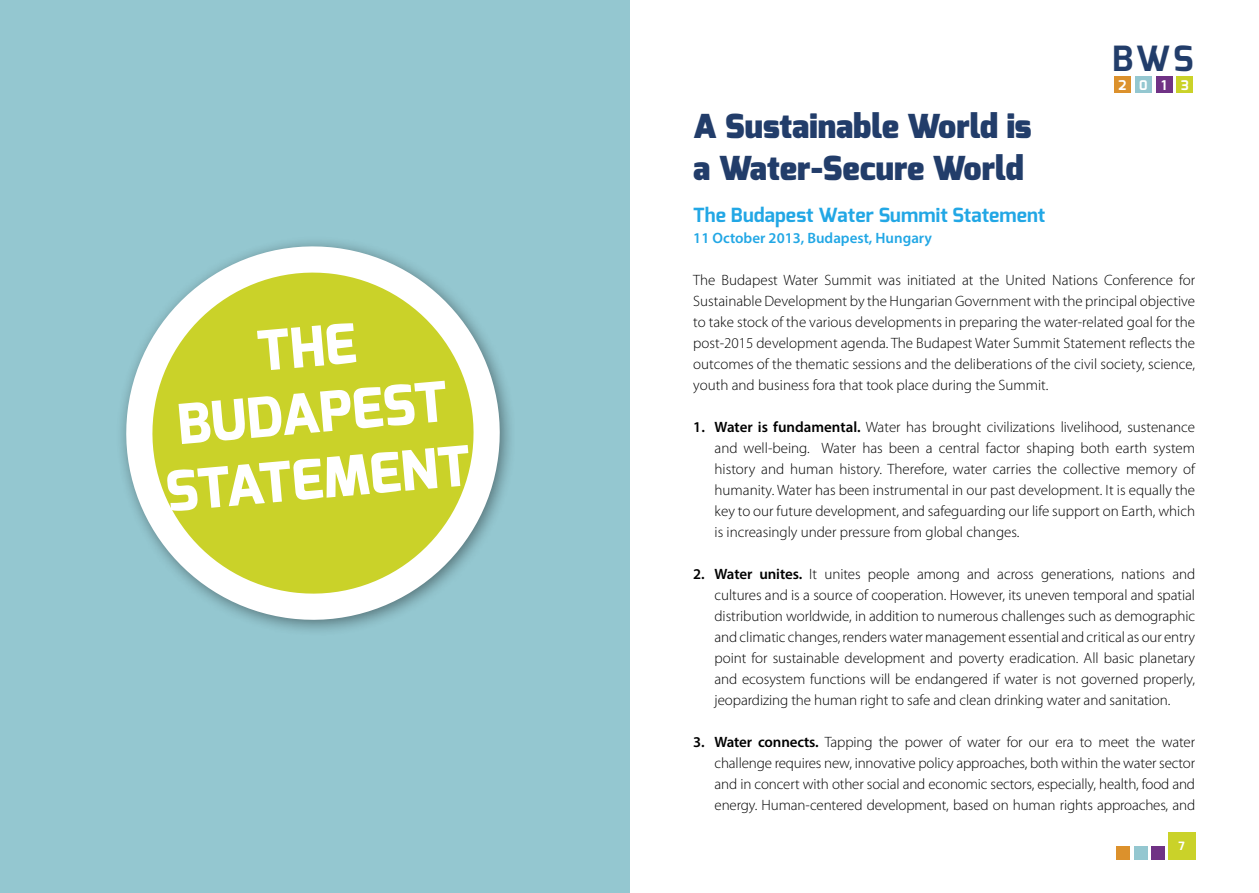
<style>
.page{position:relative;width:1259px;height:893px;background:#fff}
.page>*{position:absolute;margin:0;border:0;box-sizing:border-box;transform-origin:0 0}
.t1{font:800 55.05px/66px "Exo";color:#fff;text-align:center}
.t2{font:700 34.65px "Exo";color:#223d6a}
.t3{font:900 33px/42px "Exo";color:#223d6a}
.t4{font:700 19.5px "Exo";letter-spacing:.005em;color:#22a7e5}
.t5{font:300 15px/21px "Myriad Pro";letter-spacing:-.005em;color:#000;text-align:justify}
.t6{font:600 15px "Myriad Pro";color:#22a7e5}
.t7{font:700 13.35px "Exo";color:#fff}
.t8{font:700 11.55px "Exo";color:#fff}
.s1{font-weight:600}
</style>
<div class="page">
<div style="left:1114px;top:76px;width:16px;height:17px;background:#dc912c"></div>
<div style="left:1135px;top:76px;width:16px;height:17px;background:#94c7d0"></div>
<div style="left:1156px;top:76px;width:16px;height:17px;background:#703285"></div>
<div style="left:1176px;top:76px;width:17px;height:17px;background:#cad229"></div>
<div style="left:1116px;top:846px;width:14px;height:14px;background:#dc912c"></div>
<div style="left:1133px;top:846px;width:14px;height:14px;background:#94c7d0"></div>
<div style="left:1151px;top:846px;width:14px;height:14px;background:#703285"></div>
<div style="left:1168px;top:833px;width:27px;height:27px;background:#cad229"></div>
<div style="left:0;top:0;width:629px;height:893px;background:#94c7d0"></div>
<svg style="left:121px;top:241px;width:390px;height:390px"></svg>
<h1 class="t1" style="left:151px;top:328px;width:307px;rotate:-5deg">THE<br>BUDAPEST<br>STATEMENT</h1>
<h2 class="t2" style="left:1112px;top:37px;width:83px">BWS</h2>
<p class="t7" style="left:1118px;top:76px;width:72px">2013</p>
<h3 class="t3" style="left:693px;top:106px;width:340px">A Sustainable World is a Water-Secure World</h3>
<h3 class="t4" style="left:693px;top:202px;width:354px">The Budapest Water Summit Statement</h3>
<p class="t6" style="left:693px;top:228px;width:240px">11 October 2013, Budapest, Hungary</p>
<p class="t5" style="left:693px;top:270px;width:503px">The Budapest Water Summit was initiated at the United Nations Conference for Sustainable Development by the Hungarian Government with the principal objective to take stock of the various developments in preparing the water-related goal for the post-2015 development agenda. The Budapest Water Summit Statement reflects the outcomes of the thematic sessions and the deliberations of the civil society, science, youth and business fora that took place during the Summit.</p>
<p class="t5" style="left:714px;top:417px;width:482px;text-indent:-21px"><span class="s1">1. Water is fundamental.</span> Water has brought civilizations livelihood, sustenance and well-being. Water has been a central factor shaping both earth system history and human history. Therefore, water carries the collective memory of humanity. Water has been instrumental in our past development. It is equally the key to our future development, and safeguarding our life support on Earth, which is increasingly under pressure from global changes.</p>
<p class="t5" style="left:714px;top:564px;width:482px;text-indent:-21px"><span class="s1">2. Water unites.</span> It unites people among and across generations, nations and cultures and is a source of cooperation. However, its uneven temporal and spatial distribution worldwide, in addition to numerous challenges such as demographic and climatic changes, renders water management essential and critical as our entry point for sustainable development and poverty eradication. All basic planetary and ecosystem functions will be endangered if water is not governed properly, jeopardizing the human right to safe and clean drinking water and sanitation.</p>
<p class="t5" style="left:714px;top:732px;width:482px;text-indent:-21px"><span class="s1">3. Water connects.</span> Tapping the power of water for our era to meet the water challenge requires new, innovative policy approaches, both within the water sector and in concert with other social and economic sectors, especially, health, food and energy. Human-centered development, based on human rights approaches, and</p>
<p class="t8" style="left:1178px;top:838px;width:8px">7</p>
</div>
